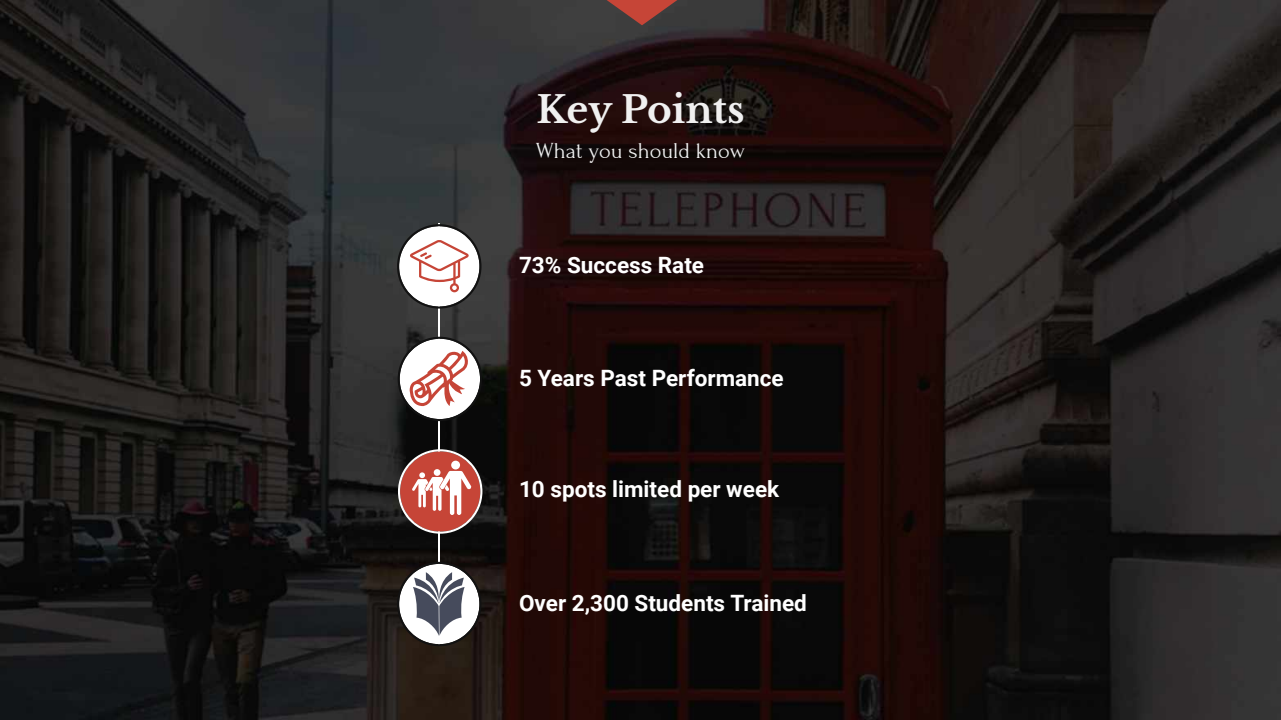
<style>
.page{position:relative;width:1281px;height:720px;background:#fff}
.page>*{position:absolute;margin:0;border:0;box-sizing:border-box;transform-origin:0 0}
.t1{font:700 37.5px "Libre Baskerville";color:#f0f0f0}
.t2{font:700 22.5px "Roboto";color:#fff}
.t3{font:22.5px "Forum";color:#f0f0f0}
</style>
<div class="page">
<img style="left:0;top:0;width:1280px;height:720px">
<hr style="left:438px;top:506px;width:2px;height:69px;background:#fff">
<hr style="left:438px;top:436px;width:2px;height:70px;background:#fff">
<hr style="left:438px;top:367px;width:2px;height:69px;background:#fff">
<hr style="left:438px;top:297px;width:2px;height:70px;background:#fff">
<svg style="left:397px;top:224px;width:84px;height:85px"></svg>
<svg style="left:397px;top:562px;width:84px;height:84px"></svg>
<svg style="left:397px;top:337px;width:85px;height:84px"></svg>
<svg style="left:398px;top:449px;width:84px;height:85px"></svg>
<svg style="left:605px;top:0;width:73px;height:25px;background:#804039"></svg>
<h1 class="t1" style="left:536px;top:86px;width:209px">Key Points</h1>
<p class="t3" style="left:535px;top:138px;width:210px">What you should know</p>
<p class="t2" style="left:519px;top:252px;width:186px">73% Success Rate</p>
<p class="t2" style="left:519px;top:365px;width:266px">5 Years Past Performance</p>
<p class="t2" style="left:519px;top:476px;width:261px">10 spots limited per week</p>
<p class="t2" style="left:519px;top:590px;width:289px">Over 2,300 Students Trained</p>
</div>
